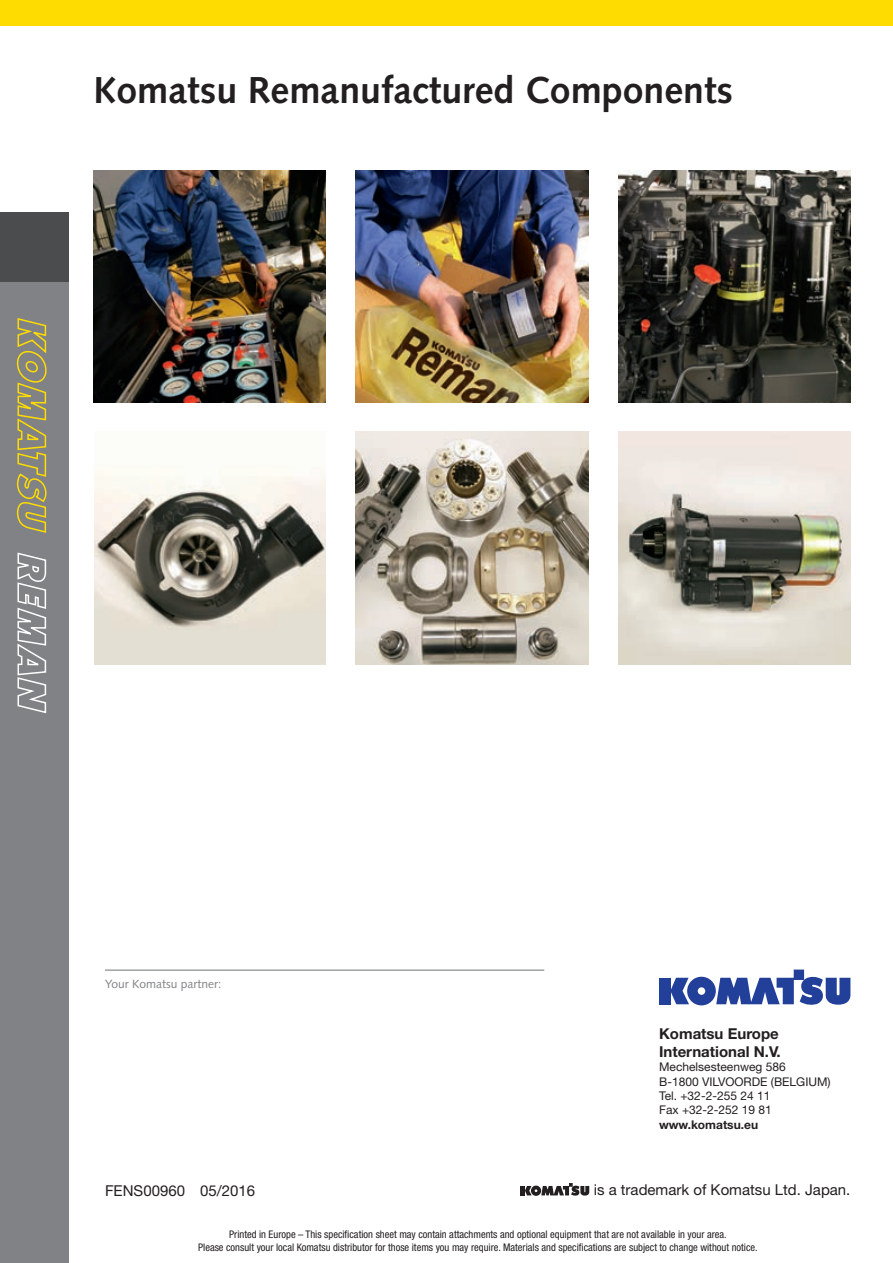
<style>
.page{position:relative;width:893px;height:1263px;background:#fff}
.page>*{position:absolute;margin:0;border:0;box-sizing:border-box;transform-origin:0 0}
.t1{font:700 37.5px "Syntax LTCE";color:#231f20}
.t2{font:15px "Helvetica Neue LT Pro";color:#231f20}
.t3{font:700 15px/18px "Helvetica Neue LT Pro";color:#231f20}
.t4{font:12px/14.4px "Helvetica Neue LT Pro";color:#231f20}
.t5{font:12px "Syntax LTCE";color:#808285}
.t6{font:700 12px "Helvetica Neue LT Pro";color:#231f20}
.t7{font:condensed 10.5px/12.6px "Helvetica Neue LT Pro";color:#231f20;text-align:center}
</style>
<div class="page">
<div style="left:0;top:213px;width:68px;height:1050px;background:#808285"></div>
<div style="left:0;top:213px;width:68px;height:69px;background:#4b4c4d"></div>
<svg style="left:16px;top:318px;width:31px;height:215px"></svg>
<svg style="left:17px;top:552px;width:30px;height:162px"></svg>
<div style="left:0;top:0;width:893px;height:26px;background:#ffdc01"></div>
<svg style="left:521px;top:1183px;width:68px;height:13px"></svg>
<hr style="left:105px;top:969px;width:439px;height:2px;background:#808285">
<div style="left:659px;top:978px;width:11px;height:26px;background:#223f99"></div>
<svg style="left:670px;top:969px;width:180px;height:36px"></svg>
<img style="left:94px;top:170px;width:232px;height:233px">
<img style="left:356px;top:170px;width:232px;height:233px">
<img style="left:618px;top:170px;width:232px;height:233px">
<img style="left:95px;top:471px;width:231px;height:193px">
<img style="left:356px;top:432px;width:232px;height:232px">
<img style="left:618px;top:432px;width:232px;height:232px">
<h1 class="t1" style="left:94px;top:69px;width:641px">Komatsu Remanufactured Components</h1>
<p class="t5" style="left:105px;top:977px;width:118px">Your Komatsu partner:</p>
<h2 class="t3" style="left:659px;top:1024px;width:123px">Komatsu Europe<br>International N.V.</h2>
<p class="t4" style="left:659px;top:1059px;width:173px">Mechelsesteenweg 586<br>B-1800 VILVOORDE (BELGIUM)<br>Tel. +32-2-255 24 11<br>Fax +32-2-252 19 81</p>
<p class="t6" style="left:659px;top:1117px;width:101px">www.komatsu.eu</p>
<h2 class="t2" style="left:105px;top:1181px;width:152px">FENS00960 05/2016</h2>
<h2 class="t2" style="left:594px;top:1181px;width:258px">is a trademark of Komatsu Ltd. Japan.</h2>
<p class="t7" style="left:198px;top:1228px;width:561px">Printed in Europe – This specification sheet may contain attachments and optional equipment that are not available in your area.<br>Please consult your local Komatsu distributor for those items you may require. Materials and specifications are subject to change without notice.</p>
</div>
